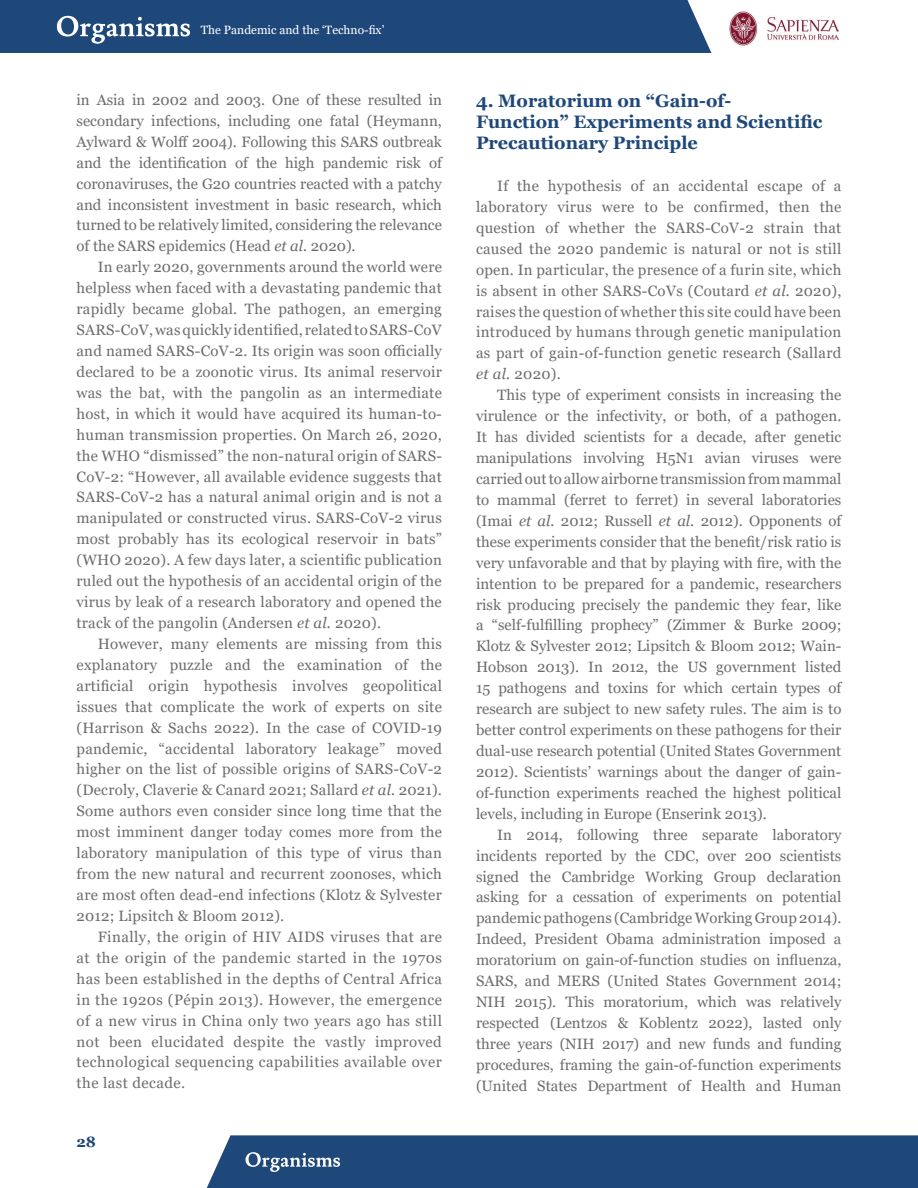
<style>
.page{position:relative;width:918px;height:1188px;background:#fff}
.page>*{position:absolute;margin:0;border:0;box-sizing:border-box;transform-origin:0 0}
.t1{font:700 18px/21px "Georgia";color:#1f487a}
.t2{font:15px/21px "Georgia";letter-spacing:.015em;color:#6c6d70;text-align:justify}
.t3{font:700 15px "Georgia";color:#1f487a}
.t4{font:12px "Georgia";color:#fff}
.s1{font-style:italic}
</style>
<div class="page">
<img style="left:729px;top:11px;width:110px;height:35px">
<div style="left:0;top:0;width:711px;height:53px;background:#1f487a"></div>
<div style="left:207px;top:1135px;width:711px;height:53px;background:#1f487a"></div>
<p class="t4" style="left:201px;top:22px;width:185px">The Pandemic and the ‘Techno-fix’</p>
<p class="t2" style="left:77px;top:90px;width:367px">in Asia in 2002 and 2003. One of these resulted in secondary infections, including one fatal (Heymann, Aylward &amp; Wolff 2004). Following this SARS outbreak and the identification of the high pandemic risk of coronaviruses, the G20 countries reacted with a patchy and inconsistent investment in basic research, which turned to be relatively limited, considering the relevance of the SARS epidemics (Head <span class="s1">et al.</span> 2020).</p>
<p class="t2" style="left:77px;top:257px;width:367px;text-indent:21px">In early 2020, governments around the world were helpless when faced with a devastating pandemic that rapidly became global. The pathogen, an emerging SARS-CoV, was quickly identified, related to SARS-CoV and named SARS-CoV-2. Its origin was soon officially declared to be a zoonotic virus. Its animal reservoir was the bat, with the pangolin as an intermediate host, in which it would have acquired its human-to&shy;human transmission properties. On March 26, 2020, the WHO “dismissed” the non-natural origin of SARS-CoV-2: “However, all available evidence suggests that SARS-CoV-2 has a natural animal origin and is not a manipulated or constructed virus. SARS-CoV-2 virus most probably has its ecological reservoir in bats” (WHO 2020). A few days later, a scientific publication ruled out the hypothesis of an accidental origin of the virus by leak of a research laboratory and opened the track of the pangolin (Andersen <span class="s1">et al.</span> 2020).</p>
<p class="t2" style="left:77px;top:634px;width:367px;text-indent:21px">However, many elements are missing from this explanatory puzzle and the examination of the artificial origin hypothesis involves geopolitical issues that complicate the work of experts on site (Harrison &amp; Sachs 2022). In the case of COVID-19 pandemic, “accidental laboratory leakage” moved higher on the list of possible origins of SARS-CoV-2 (Decroly, Claverie &amp; Canard 2021; Sallard <span class="s1">et al.</span> 2021).<br>Some authors even consider since long time that the most imminent danger today comes more from the laboratory manipulation of this type of virus than from the new natural and recurrent zoonoses, which are most often dead-end infections (Klotz &amp; Sylvester 2012; Lipsitch &amp; Bloom 2012).</p>
<p class="t2" style="left:77px;top:927px;width:367px;text-indent:21px">Finally, the origin of HIV AIDS viruses that are at the origin of the pandemic started in the 1970s has been established in the depths of Central Africa in the 1920s (Pépin 2013). However, the emergence of a new virus in China only two years ago has still not been elucidated despite the vastly improved technological sequencing capabilities available over the last decade.</p>
<p class="t3" style="left:77px;top:1132px;width:21px">28</p>
<p class="t1" style="left:476px;top:90px;width:348px">4. Moratorium on “Gain-of-<br>Function” Experiments and Scientific<br>Precautionary Principle</p>
<p class="t2" style="left:476px;top:176px;width:367px;text-indent:21px">If the hypothesis of an accidental escape of a laboratory virus were to be confirmed, then the question of whether the SARS-CoV-2 strain that caused the 2020 pandemic is natural or not is still open. In particular, the presence of a furin site, which is absent in other SARS-CoVs (Coutard <span class="s1">et al.</span> 2020), raises the question of whether this site could have been introduced by humans through genetic manipulation as part of gain-of-function genetic research (Sallard <span class="s1">et al.</span> 2020).</p>
<p class="t2" style="left:476px;top:385px;width:367px;text-indent:21px">This type of experiment consists in increasing the virulence or the infectivity, or both, of a pathogen.<br>It has divided scientists for a decade, after genetic manipulations involving H5N1 avian viruses were carried out to allow airborne transmission from mammal to mammal (ferret to ferret) in several laboratories (Imai <span class="s1">et al.</span> 2012; Russell <span class="s1">et al.</span> 2012). Opponents of these experiments consider that the benefit/risk ratio is very unfavorable and that by playing with fire, with the intention to be prepared for a pandemic, researchers risk producing precisely the pandemic they fear, like a “self-fulfilling prophecy” (Zimmer &amp; Burke 2009; Klotz &amp; Sylvester 2012; Lipsitch &amp; Bloom 2012; Wain-Hobson 2013). In 2012, the US government listed 15 pathogens and toxins for which certain types of research are subject to new safety rules. The aim is to better control experiments on these pathogens for their dual-use research potential (United States Government 2012). Scientists’ warnings about the danger of gain&shy;of-function experiments reached the highest political levels, including in Europe (Enserink 2013).</p>
<p class="t2" style="left:476px;top:824px;width:367px;text-indent:21px">In 2014, following three separate laboratory incidents reported by the CDC, over 200 scientists signed the Cambridge Working Group declaration asking for a cessation of experiments on potential pandemic pathogens (Cambridge Working Group 2014).<br>Indeed, President Obama administration imposed a moratorium on gain-of-function studies on influenza, SARS, and MERS (United States Government 2014; NIH 2015). This moratorium, which was relatively respected (Lentzos &amp; Koblentz 2022), lasted only three years (NIH 2017) and new funds and funding procedures, framing the gain-of-function experiments (United States Department of Health and Human</p>
</div>
